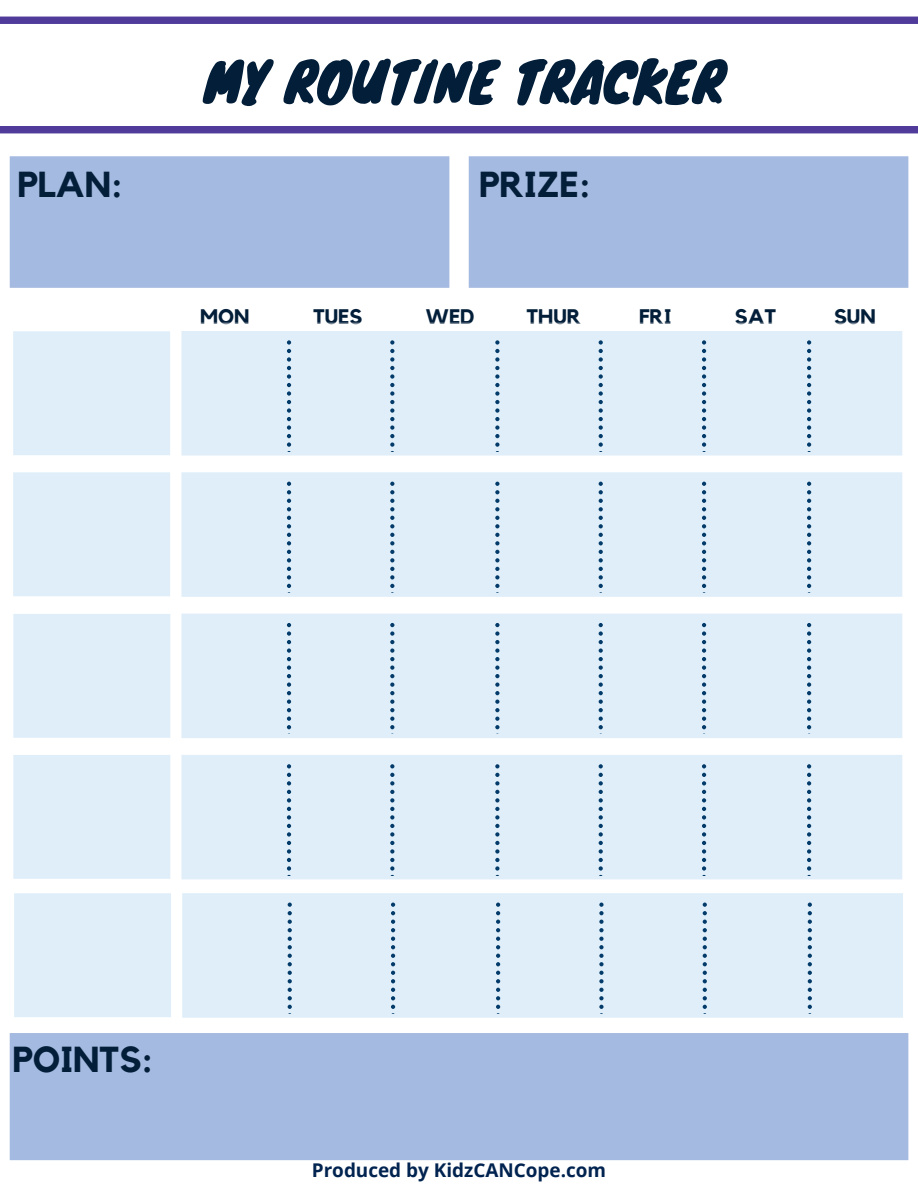
<style>
.page{position:relative;width:918px;height:1188px;background:#fff}
.page>*{position:absolute;margin:0;border:0;box-sizing:border-box;transform-origin:0 0}
.t1{font:54px "Knewave";color:#021e39}
.t2{font:700 36px "Kollektif";color:#021e39}
.t3{font:700 21px "Kollektif";color:#021e39}
.t4{font:700 18.9px "Open Sans";color:#012350}
</style>
<div class="page">
<svg style="left:0;top:17px;width:918px;height:116px"></svg>
<div style="left:9px;top:156px;width:441px;height:132px;background:#a5bae0"></div>
<div style="left:9px;top:1033px;width:900px;height:128px;background:#a5bae0"></div>
<div style="left:181px;top:331px;width:721px;height:125px;background:#dfeef9"></div>
<svg style="left:287px;top:340px;width:4px;height:112px"></svg>
<svg style="left:390px;top:340px;width:4px;height:112px"></svg>
<svg style="left:495px;top:340px;width:5px;height:112px"></svg>
<svg style="left:599px;top:340px;width:4px;height:112px"></svg>
<svg style="left:702px;top:340px;width:4px;height:112px"></svg>
<svg style="left:807px;top:340px;width:4px;height:112px"></svg>
<div style="left:181px;top:472px;width:721px;height:125px;background:#dfeef9"></div>
<svg style="left:287px;top:477px;width:4px;height:116px"></svg>
<svg style="left:390px;top:477px;width:4px;height:116px"></svg>
<svg style="left:495px;top:477px;width:5px;height:116px"></svg>
<svg style="left:599px;top:477px;width:4px;height:116px"></svg>
<svg style="left:702px;top:477px;width:4px;height:116px"></svg>
<svg style="left:807px;top:477px;width:4px;height:116px"></svg>
<div style="left:181px;top:613px;width:721px;height:125px;background:#dfeef9"></div>
<svg style="left:287px;top:618px;width:4px;height:117px"></svg>
<svg style="left:390px;top:618px;width:4px;height:117px"></svg>
<svg style="left:495px;top:618px;width:5px;height:117px"></svg>
<svg style="left:599px;top:618px;width:4px;height:117px"></svg>
<svg style="left:702px;top:618px;width:4px;height:117px"></svg>
<svg style="left:807px;top:618px;width:4px;height:117px"></svg>
<div style="left:181px;top:755px;width:721px;height:125px;background:#dfeef9"></div>
<svg style="left:287px;top:759px;width:4px;height:117px"></svg>
<svg style="left:390px;top:759px;width:4px;height:117px"></svg>
<svg style="left:495px;top:759px;width:5px;height:117px"></svg>
<svg style="left:599px;top:759px;width:4px;height:117px"></svg>
<svg style="left:702px;top:759px;width:4px;height:117px"></svg>
<svg style="left:807px;top:759px;width:4px;height:117px"></svg>
<div style="left:468px;top:156px;width:441px;height:132px;background:#a5bae0"></div>
<svg style="left:13px;top:331px;width:158px;height:686px;background:#e2eff9"></svg>
<div style="left:182px;top:893px;width:721px;height:125px;background:#dfeef9"></div>
<svg style="left:287px;top:900px;width:5px;height:114px"></svg>
<svg style="left:390px;top:900px;width:5px;height:114px"></svg>
<svg style="left:495px;top:900px;width:5px;height:114px"></svg>
<svg style="left:599px;top:900px;width:5px;height:114px"></svg>
<svg style="left:702px;top:900px;width:5px;height:114px"></svg>
<svg style="left:807px;top:900px;width:5px;height:114px"></svg>
<h2 class="t2" style="left:17px;top:167px;width:106px">PLAN:</h2>
<h1 class="t1" style="left:204px;top:38px;width:522px">MY ROUTINE TRACKER</h1>
<h2 class="t2" style="left:479px;top:167px;width:113px">PRIZE:</h2>
<p class="t3" style="left:200px;top:307px;width:51px">MON</p>
<p class="t3" style="left:313px;top:307px;width:51px">TUES</p>
<p class="t3" style="left:426px;top:307px;width:50px">WED</p>
<p class="t3" style="left:527px;top:307px;width:56px">THUR</p>
<p class="t3" style="left:639px;top:307px;width:34px">FRI</p>
<p class="t3" style="left:735px;top:307px;width:43px">SAT</p>
<p class="t3" style="left:834px;top:307px;width:43px">SUN</p>
<h2 class="t2" style="left:12px;top:1043px;width:142px">POINTS:</h2>
<p class="t4" style="left:312px;top:1157px;width:296px">Produced by KidzCANCope.com</p>
</div>
